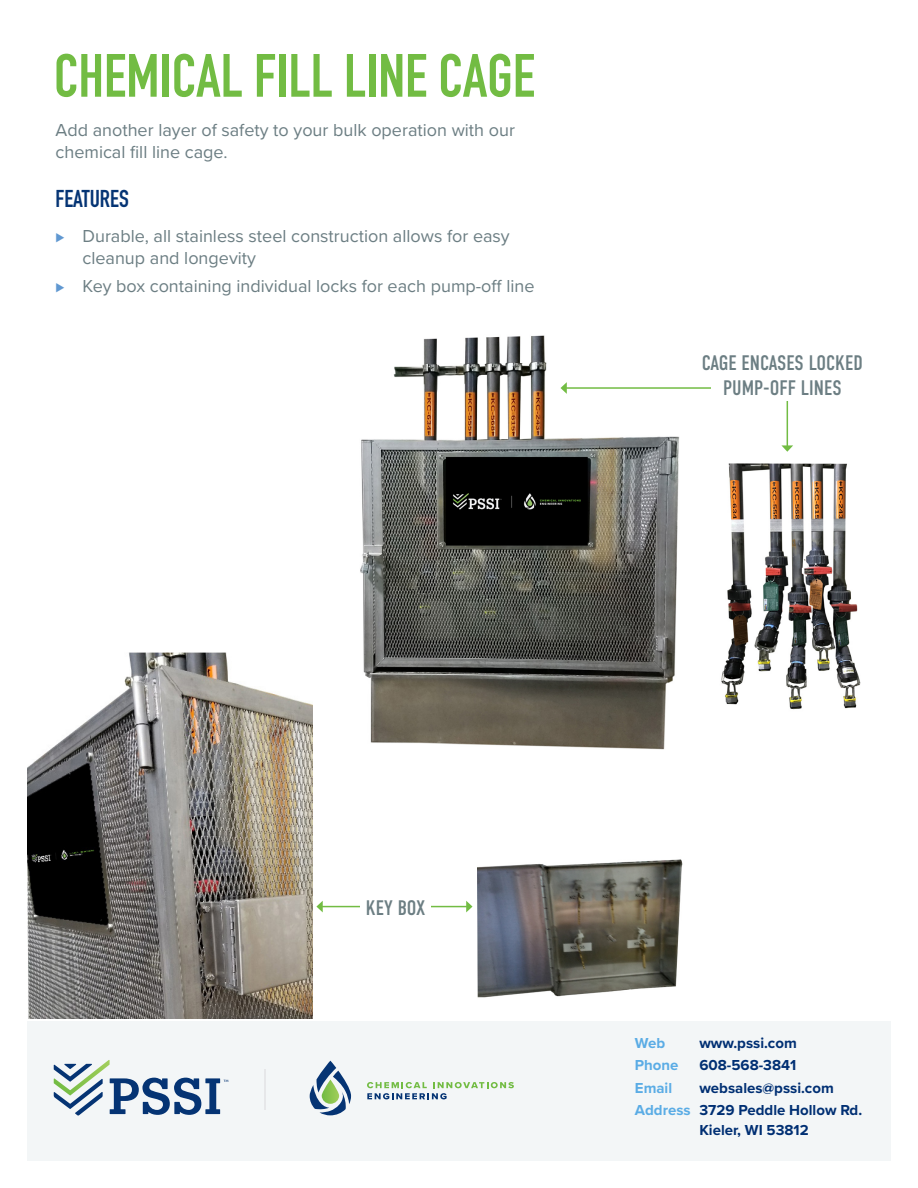
<style>
.page{position:relative;width:918px;height:1188px;background:#fff}
.page>*{position:absolute;margin:0;border:0;box-sizing:border-box;transform-origin:0 0}
.t1{font:700 60px "DIN Condensed";color:#72bc43}
.t2{font:700 24px "DIN Condensed";color:#053474}
.t3{font:21px/25.2px "DIN Condensed";color:#6c7e83;text-align:center}
.t4{font:18px/21.6px "Proxima Nova";color:#6c7e83}
.t5{font:700 15px/22.5px "Proxima Nova";color:#002f73}
.t6{font:700 15px "Proxima Nova";color:#5aace5}
.s1{font-weight:700;font-size:15px;color:#6098d1}
.s2{color:#5aace5}
</style>
<div class="page">
<img style="left:27px;top:652px;width:285px;height:366px">
<img style="left:477px;top:859px;width:206px;height:139px">
<img style="left:721px;top:464px;width:140px;height:246px">
<img style="left:360px;top:335px;width:319px;height:415px">
<svg style="left:561px;top:382px;width:232px;height:70px"></svg>
<div style="left:712px;top:378px;width:95px;height:23px;background:#fff"></div>
<hr style="left:322px;top:906px;width:145px;height:1px;background:#72bc43">
<svg style="left:466px;top:901px;width:6px;height:11px"></svg>
<svg style="left:316px;top:901px;width:7px;height:11px"></svg>
<div style="left:360px;top:899px;width:71px;height:42px;background:#fff"></div>
<div style="left:27px;top:1021px;width:864px;height:140px;background:#f3f6f7"></div>
<svg style="left:367px;top:1082px;width:147px;height:17px"></svg>
<svg style="left:310px;top:1061px;width:41px;height:54px"></svg>
<svg style="left:322px;top:1080px;width:17px;height:24px"></svg>
<svg style="left:54px;top:1060px;width:174px;height:56px"></svg>
<hr style="left:265px;top:1069px;width:1px;height:41px;background:#e6e7e9">
<h1 class="t1" style="left:54px;top:35px;width:483px">CHEMICAL FILL LINE CAGE</h1>
<p class="t4" style="left:56px;top:119px;width:461px">Add another layer of safety to your bulk operation with our chemical fill line cage.</p>
<h2 class="t2" style="left:56px;top:182px;width:75px">FEATURES</h2>
<p class="t4" style="left:82px;top:225px;width:429px;text-indent:-27px"><span class="s1">⊲</span> Durable, all stainless steel construction allows for easy cleanup and longevity</p>
<p class="t4" style="left:56px;top:274px;width:481px"><span class="s1">⊲</span> Key box containing individual locks for each pump-off line</p>
<p class="t3" style="left:702px;top:350px;width:163px">CAGE ENCASES LOCKED<br>PUMP-OFF LINES</p>
<p class="t3" style="left:366px;top:895px;width:61px">KEY BOX</p>
<p class="t6" style="left:635px;top:1031px;width:32px">Web</p>
<p class="t5" style="left:699px;top:1031px;width:99px">www.pssi.com</p>
<p class="t6" style="left:635px;top:1054px;width:45px">Phone</p>
<p class="t5" style="left:699px;top:1053px;width:98px">608-568-3841</p>
<p class="t6" style="left:635px;top:1076px;width:39px">Email</p>
<p class="t5" style="left:635px;top:1076px;width:229px;text-indent:64px">websales@pssi.com<br><span class="s2">Address</span> 3729 Peddle Hollow Rd.</p>
<p class="t5" style="left:699px;top:1118px;width:111px">Kieler, WI 53812</p>
</div>
